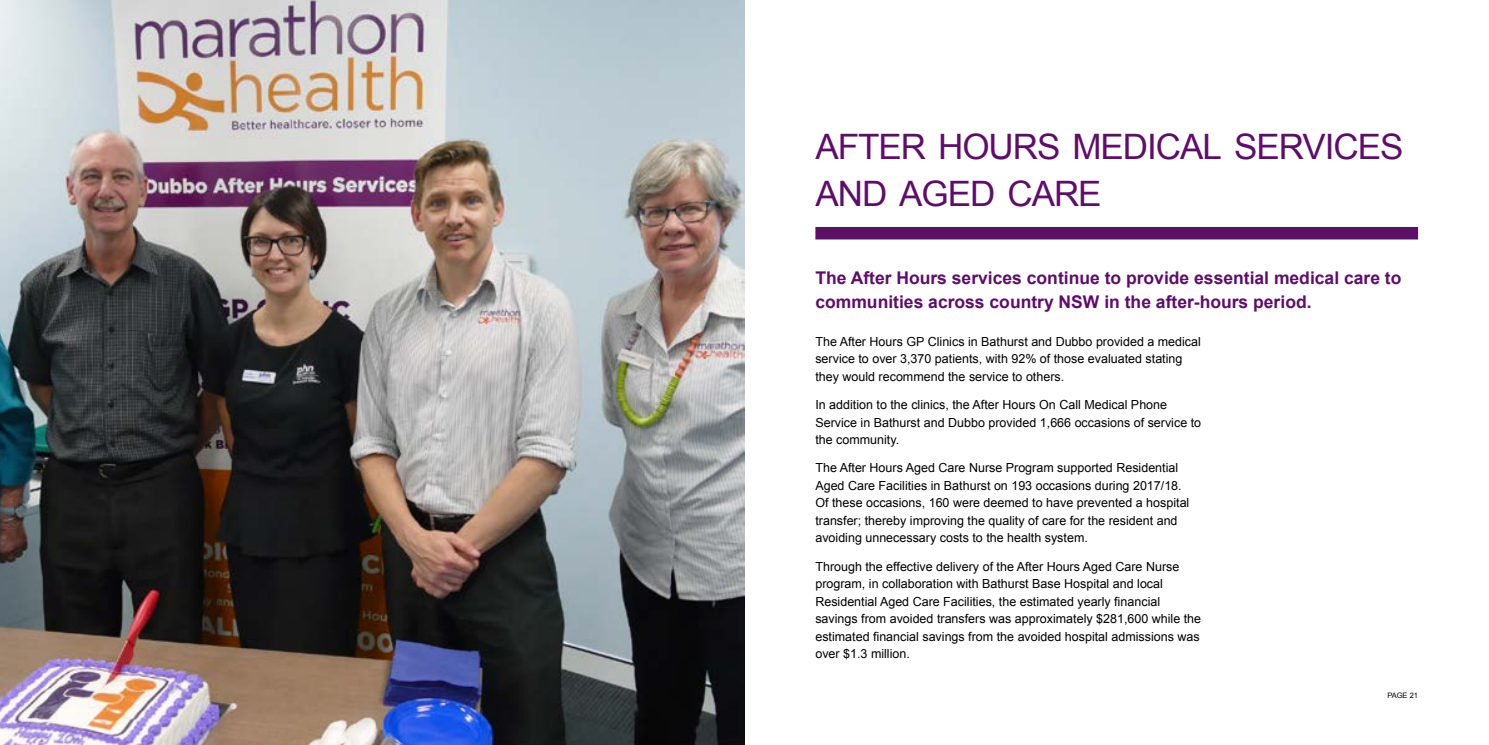
<style>
.page{position:relative;width:1489px;height:745px;background:#fff}
.page>*{position:absolute;margin:0;border:0;box-sizing:border-box;transform-origin:0 0}
.t1{font:35px/46.2px "Arial";letter-spacing:-.03em;color:#5d0f68}
.t2{font:700 17.5px/23.8px "Arial";color:#5d0f68}
.t3{font:12.5px/17.5px "Arial";color:#000}
.t4{font:7.5px "Arial";color:#000}
</style>
<div class="page">
<div style="left:815px;top:227px;width:602px;height:12px;background:#5d0f68"></div>
<img style="left:0;top:0;width:745px;height:744px">
<h1 class="t1" style="left:815px;top:124px;width:589px">AFTER HOURS MEDICAL SERVICES<br>AND AGE</h1>
<h1 class="t1" style="left:970px;top:170px;width:128px">D CARE</h1>
<h2 class="t2" style="left:815px;top:267px;width:587px">The After Hours services continue to provide essential medical care to communities across country NSW in the after-hours period.</h2>
<p class="t3" style="left:815px;top:332px;width:387px">The After Hours GP Clinics in Bathurst and Dubbo provided a medical service to over 3,370 patients, with 92% of those evaluated stating they would recommend the service to others.</p>
<p class="t3" style="left:815px;top:396px;width:387px">In addition to the clinics, the After Hours On Call Medical Phone<br>Service in Bathurst and Dubbo provided 1,666 occasions of service to the community.</p>
<p class="t3" style="left:815px;top:459px;width:375px">The After Hours Aged Care Nurse Program supported Residential Aged Care Facilities in Bathurst on 193 occasions during 2017/18.<br>Of these occasions, 160 were deemed to have prevented a hospital transfer; thereby improving the quality of care for the resident and avoiding unnecessary costs to the health system.</p>
<p class="t3" style="left:815px;top:557px;width:387px">Through the effective delivery of the After Hours Aged Care Nurse program, in collaboration with Bathurst Base Hospital and local Residential Aged Care Facilities, the estimated yearly financial savings from avoided transfers was approximately $281,600 while the estimated financial savings from the avoided hospital admissions was over $1.3 million.</p>
<p class="t4" style="left:1387px;top:690px;width:32px">PAGE 21</p>
</div>
